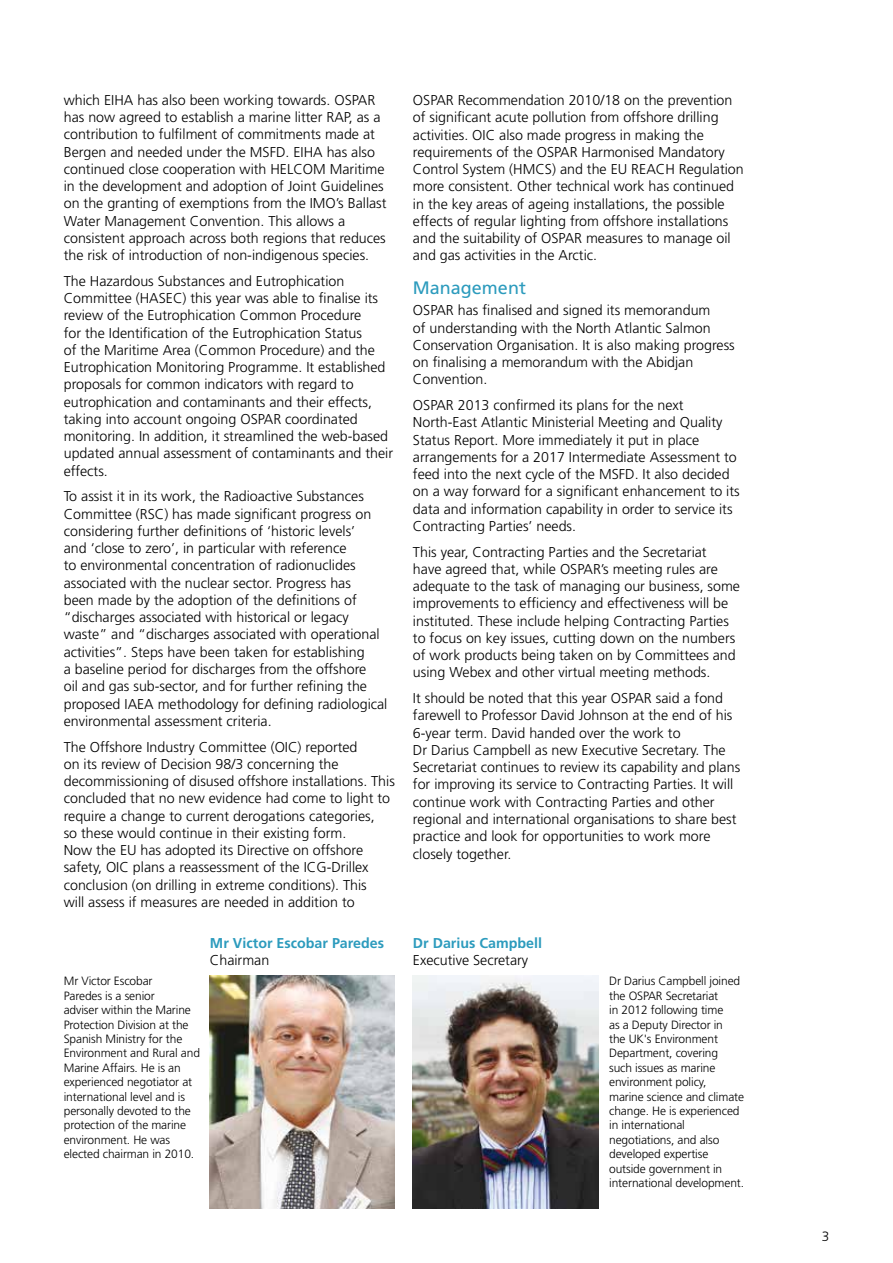
<style>
.page{position:relative;width:893px;height:1263px;background:#fff}
.page>*{position:absolute;margin:0;border:0;box-sizing:border-box;transform-origin:0 0}
.t1{font:18px "Frutiger";color:#2c9bbd}
.t2{font:300 14.25px/17.2px "Frutiger";color:#000}
.t3{font:700 14.25px "Frutiger";color:#2c9bbd}
.t4{font:300 13.5px "Frutiger";color:#000}
.t5{font:300 12px/14.4px "Frutiger";letter-spacing:-.01em;color:#000}
</style>
<div class="page">
<img style="left:210px;top:976px;width:185px;height:233px">
<img style="left:413px;top:976px;width:185px;height:233px">
<p class="t2" style="left:64px;top:91px;width:324px">which EIHA has also been working towards. OSPAR has now agreed to establish a marine litter RAP, as a contribution to fulfilment of commitments made at Bergen and needed under the MSFD. EIHA has also continued close cooperation with HELCOM Maritime in the development and adoption of Joint Guidelines on the granting of exemptions from the IMO’s Ballast Water Management Convention. This allows a consistent approach across both regions that reduces the risk of introduction of non-indigenous species.</p>
<p class="t2" style="left:64px;top:272px;width:331px">The Hazardous Substances and Eutrophication Committee (HASEC) this year was able to finalise its review of the Eutrophication Common Procedure<br>for the Identification of the Eutrophication Status<br>of the Maritime Area (Common Procedure) and the Eutrophication Monitoring Programme. It established proposals for common indicators with regard to eutrophication and contaminants and their effects, taking into account ongoing OSPAR coordinated monitoring. In addition, it streamlined the web-based updated annual assessment of contaminants and their effects.</p>
<p class="t2" style="left:64px;top:488px;width:325px">To assist it in its work, the Radioactive Substances Committee (RSC) has made significant progress on considering further definitions of ‘historic levels’<br>and ‘close to zero’, in particular with reference<br>to environmental concentration of radionuclides associated with the nuclear sector. Progress has<br>been made by the adoption of the definitions of “discharges associated with historical or legacy waste” and “discharges associated with operational activities”. Steps have been taken for establishing<br>a baseline period for discharges from the offshore<br>oil and gas sub-sector, and for further refining the proposed IAEA methodology for defining radiological environmental assessment criteria.</p>
<p class="t2" style="left:64px;top:738px;width:333px">The Offshore Industry Committee (OIC) reported<br>on its review of Decision 98/3 concerning the decommissioning of disused offshore installations. This concluded that no new evidence had come to light to require a change to current derogations categories,<br>so these would continue in their existing form.<br>Now the EU has adopted its Directive on offshore safety, OIC plans a reassessment of the ICG-Drillex conclusion (on drilling in extreme conditions). This<br>will assess if measures are needed in addition to</p>
<p class="t5" style="left:64px;top:974px;width:138px">Mr Victor Escobar<br>Paredes is a senior<br>adviser within the Marine<br>Protection Division at the<br>Spanish Ministry for the<br>Environment and Rural and<br>Marine Affairs. He is an experienced negotiator at international level and is personally devoted to the protection of the marine environment. He was elected chairman in 2010.</p>
<p class="t3" style="left:210px;top:935px;width:176px">Mr Victor Escobar Paredes</p>
<p class="t2" style="left:210px;top:952px;width:61px">Chairman</p>
<p class="t2" style="left:413px;top:91px;width:332px">OSPAR Recommendation 2010/18 on the prevention of significant acute pollution from offshore drilling activities. OIC also made progress in making the requirements of the OSPAR Harmonised Mandatory Control System (HMCS) and the EU REACH Regulation more consistent. Other technical work has continued in the key areas of ageing installations, the possible effects of regular lighting from offshore installations and the suitability of OSPAR measures to manage oil and gas activities in the Arctic.</p>
<p class="t1" style="left:413px;top:277px;width:115px">Management</p>
<p class="t2" style="left:413px;top:302px;width:323px">OSPAR has finalised and signed its memorandum<br>of understanding with the North Atlantic Salmon Conservation Organisation. It is also making progress on finalising a memorandum with the Abidjan Convention.</p>
<p class="t2" style="left:413px;top:396px;width:328px">OSPAR 2013 confirmed its plans for the next North-East Atlantic Ministerial Meeting and Quality Status Report. More immediately it put in place arrangements for a 2017 Intermediate Assessment to feed into the next cycle of the MSFD. It also decided on a way forward for a significant enhancement to its data and information capability in order to service its Contracting Parties’ needs.</p>
<p class="t2" style="left:413px;top:543px;width:329px">This year, Contracting Parties and the Secretariat<br>have agreed that, while OSPAR’s meeting rules are adequate to the task of managing our business, some improvements to efficiency and effectiveness will be instituted. These include helping Contracting Parties to focus on key issues, cutting down on the numbers of work products being taken on by Committees and using Webex and other virtual meeting methods.</p>
<p class="t2" style="left:413px;top:690px;width:329px">It should be noted that this year OSPAR said a fond farewell to Professor David Johnson at the end of his 6-year term. David handed over the work to<br>Dr Darius Campbell as new Executive Secretary. The Secretariat continues to review its capability and plans for improving its service to Contracting Parties. It will continue work with Contracting Parties and other regional and international organisations to share best practice and look for opportunities to work more closely together.</p>
<p class="t3" style="left:413px;top:935px;width:131px">Dr Darius Campbell</p>
<p class="t2" style="left:413px;top:952px;width:117px">Executive Secretary</p>
<p class="t5" style="left:609px;top:974px;width:136px">Dr Darius Campbell joined the OSPAR Secretariat<br>in 2012 following time<br>as a Deputy Director in<br>the UK's Environment<br>Department, covering such issues as marine environment policy,<br>marine science and climate change. He is experienced in international negotiations, and also developed expertise outside government in international development.</p>
<p class="t4" style="left:822px;top:1229px;width:9px">3</p>
</div>
